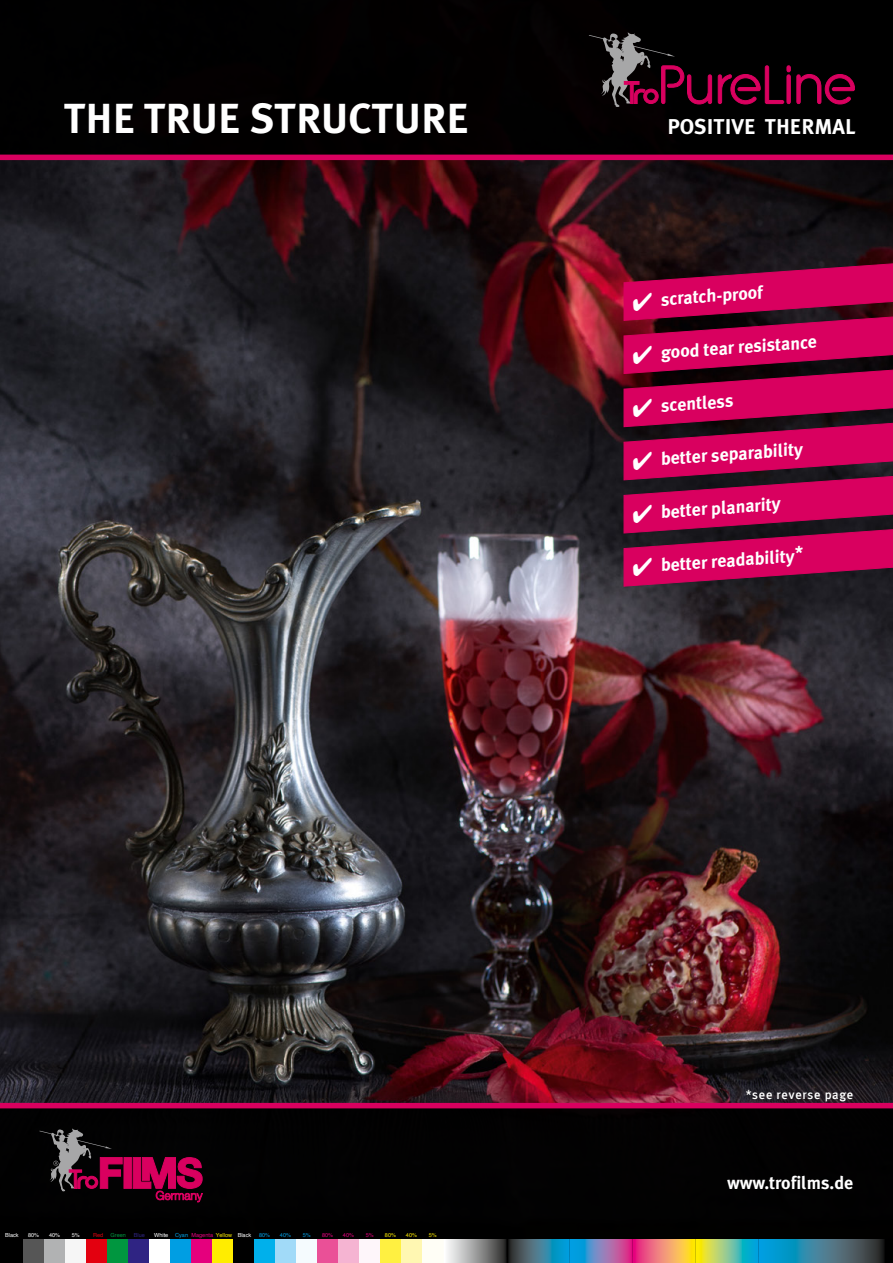
<style>
.page{position:relative;width:893px;height:1263px;background:#fff}
.page>*{position:absolute;margin:0;border:0;box-sizing:border-box;transform-origin:0 0}
.t1{font:700 42px "Meta Plus";color:#fff}
.t2{font:700 21.45px "Meta Plus";color:#fff}
.t3{font:700 18.15px "Meta Plus";color:#fff}
.t4{font:700 18px "Meta Plus";color:#fff}
.t5{font:500 12.75px "Meta Plus";letter-spacing:.05em;color:#fff}
.t6{font:5.55px "Helvetica";color:#fff}
.t7{font:5.55px "Helvetica";color:#009ee3}
.t8{font:5.55px "Helvetica";color:#e5007d}
.t9{font:5.55px "Helvetica";color:#ffed00}
.t10{font:5.55px "Helvetica";color:#00963f}
.t11{font:5.55px "Helvetica";color:#2f2483}
.t12{font:5.55px "Helvetica";color:#e3000f}
.s1{color:#009ee3}
.s2{color:#e5007d}
.s3{color:#ffed00}
</style>
<div class="page">
<img style="left:0;top:160px;width:893px;height:943px">
<div style="left:0;top:0;width:893px;height:155px;background:#010000"></div>
<div style="left:0;top:1106px;width:893px;height:157px;background:#000"></div>
<div style="left:24px;top:1239px;width:21px;height:24px;background:#565656"></div>
<div style="left:45px;top:1239px;width:21px;height:24px;background:#b1b2b3"></div>
<div style="left:66px;top:1239px;width:21px;height:24px;background:#f6f6f6"></div>
<div style="left:87px;top:1239px;width:21px;height:24px;background:#e3000f"></div>
<div style="left:108px;top:1239px;width:21px;height:24px;background:#00963f"></div>
<div style="left:129px;top:1239px;width:21px;height:24px;background:#2f2483"></div>
<div style="left:150px;top:1239px;width:21px;height:24px;background:#fff"></div>
<div style="left:171px;top:1239px;width:21px;height:24px;background:#009ee3"></div>
<div style="left:192px;top:1239px;width:21px;height:24px;background:#e5007d"></div>
<div style="left:213px;top:1239px;width:21px;height:24px;background:#ffed00"></div>
<div style="left:255px;top:1239px;width:21px;height:24px;background:#00b0eb"></div>
<div style="left:276px;top:1239px;width:21px;height:24px;background:#a1daf8"></div>
<div style="left:297px;top:1239px;width:21px;height:24px;background:#f5fbfe"></div>
<div style="left:318px;top:1239px;width:21px;height:24px;background:#ea5097"></div>
<div style="left:339px;top:1239px;width:21px;height:24px;background:#f5b4d2"></div>
<div style="left:360px;top:1239px;width:21px;height:24px;background:#fef6fa"></div>
<div style="left:381px;top:1239px;width:21px;height:24px;background:#fff041"></div>
<div style="left:402px;top:1239px;width:21px;height:24px;background:#fff7b2"></div>
<div style="left:423px;top:1239px;width:21px;height:24px;background:#fffef6"></div>
<svg style="left:444px;top:1239px;width:440px;height:24px;background:#6f898f"></svg>
<svg style="left:39px;top:1128px;width:163px;height:74px"></svg>
<div style="left:0;top:155px;width:893px;height:5px;background:#d9005f"></div>
<div style="left:0;top:1103px;width:893px;height:5px;background:#d9005f"></div>
<svg style="left:589px;top:32px;width:123px;height:75px;background:#331a25"></svg>
<svg style="left:718px;top:66px;width:72px;height:38px;background:#47001f"></svg>
<svg style="left:797px;top:74px;width:58px;height:30px;background:#560025"></svg>
<svg style="left:624px;top:263px;width:269px;height:323px;background:#a2044a"></svg>
<h1 class="t1" style="left:64px;top:94px;width:407px">THE TRUE STRUCTURE</h1>
<p class="t2" style="left:667px;top:114px;width:189px">POSITIVE THERMAL</p>
<p class="t3" style="left:631px;top:291px;width:132px;rotate:-4deg">✔ scratch-proof</p>
<p class="t3" style="left:631px;top:344px;width:187px;rotate:-4deg">✔ good tear resistance</p>
<p class="t3" style="left:631px;top:397px;width:103px;rotate:-4deg">✔ scentless</p>
<p class="t3" style="left:631px;top:450px;width:172px;rotate:-4deg">✔ better separability</p>
<p class="t3" style="left:631px;top:503px;width:150px;rotate:-4deg">✔ better planarity</p>
<p class="t3" style="left:631px;top:557px;width:173px;rotate:-4deg">✔ better readability*</p>
<p class="t6" style="left:5px;top:1231px;width:15px">Black</p>
<p class="t6" style="left:28px;top:1231px;width:13px">80%</p>
<p class="t6" style="left:49px;top:1231px;width:13px">40%</p>
<p class="t6" style="left:72px;top:1231px;width:10px">5%</p>
<p class="t12" style="left:93px;top:1231px;width:12px">Red</p>
<p class="t10" style="left:111px;top:1231px;width:17px">Green</p>
<p class="t11" style="left:134px;top:1231px;width:13px">Blue</p>
<p class="t6" style="left:154px;top:1231px;width:99px">White <span class="s1">Cyan</span> <span class="s2">Magenta</span> <span class="s3">Yellow</span> Black</p>
<p class="t7" style="left:259px;top:1231px;width:13px">80%</p>
<p class="t7" style="left:280px;top:1231px;width:13px">40%</p>
<p class="t7" style="left:303px;top:1231px;width:10px">5%</p>
<p class="t8" style="left:322px;top:1231px;width:13px">80%</p>
<p class="t8" style="left:343px;top:1231px;width:13px">40%</p>
<p class="t8" style="left:366px;top:1231px;width:10px">5%</p>
<p class="t9" style="left:385px;top:1231px;width:13px">80%</p>
<p class="t9" style="left:406px;top:1231px;width:13px">40%</p>
<p class="t9" style="left:429px;top:1231px;width:10px">5%</p>
<p class="t5" style="left:746px;top:1087px;width:109px">*see reverse page</p>
<p class="t4" style="left:727px;top:1172px;width:128px">www.trofilms.de</p>
</div>
